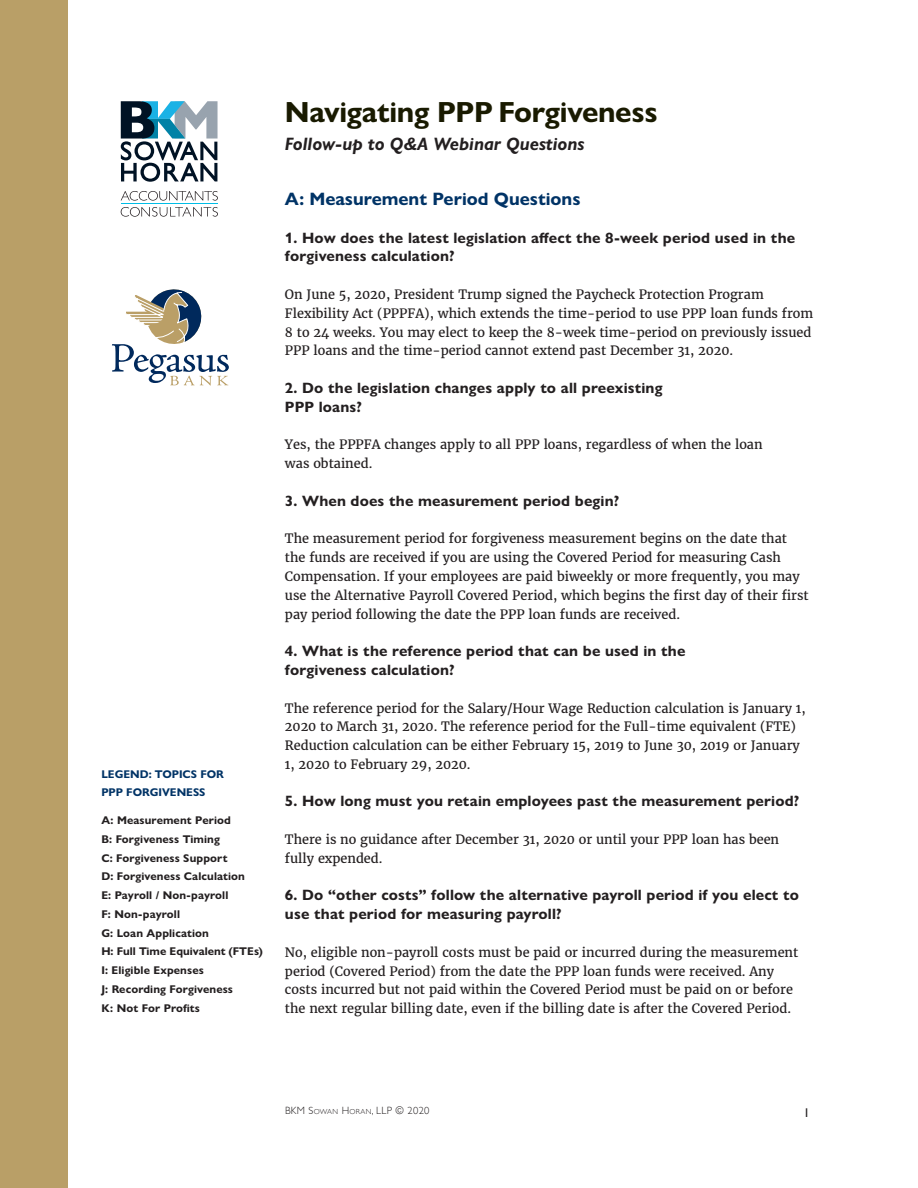
<style>
.page{position:relative;width:918px;height:1188px;background:#fff}
.page>*{position:absolute;margin:0;border:0;box-sizing:border-box;transform-origin:0 0}
.t1{font:700 29.25px "Gill Sans Nova";letter-spacing:-.01em;color:#191a00}
.t2{font:italic 700 18px "Gill Sans Nova";color:#231f20}
.t3{font:700 18px "Gill Sans Nova";color:#036}
.t4{font:700 15px/18.8px "Gill Sans Nova";letter-spacing:.01em;color:#231f20}
.t5{font:12.75px/18.8px "Merriweather";color:#231f20}
.t6{font:12.75px "Gill Sans";color:#231f20}
.t7{font:700 11.25px "Gill Sans Nova";letter-spacing:.01em;color:#231f20}
.t8{font:700 11.25px "Gill Sans Nova";color:#036}
.t9{font:300 10.5px "Gill Sans";letter-spacing:.03em;color:#231f20}
.s1{font-size:7.35px}
</style>
<div class="page">
<svg style="left:112px;top:289px;width:117px;height:97px"></svg>
<svg style="left:121px;top:207px;width:97px;height:10px"></svg>
<svg style="left:121px;top:191px;width:97px;height:10px"></svg>
<hr style="left:121px;top:203px;width:96px;height:1px;background:#00bde6">
<svg style="left:121px;top:101px;width:97px;height:81px"></svg>
<div style="left:0;top:0;width:68px;height:1188px;background:#b99f67"></div>
<p class="t8" style="left:101px;top:768px;width:124px">LEGEND: TOPICS FOR</p>
<p class="t8" style="left:101px;top:786px;width:106px">PPP FORGIVENESS</p>
<p class="t7" style="left:101px;top:813px;width:131px">A: Measurement Period</p>
<p class="t7" style="left:101px;top:832px;width:120px">B: Forgiveness Timing</p>
<p class="t7" style="left:101px;top:851px;width:128px">C: Forgiveness Support</p>
<p class="t7" style="left:101px;top:870px;width:145px">D: Forgiveness Calculation</p>
<p class="t7" style="left:101px;top:888px;width:128px">E: Payroll / Non-payroll</p>
<p class="t7" style="left:101px;top:907px;width:80px">F: Non-payroll</p>
<p class="t7" style="left:101px;top:926px;width:109px">G: Loan Application</p>
<p class="t7" style="left:101px;top:945px;width:163px">H: Full Time Equivalent (FTEs)</p>
<p class="t7" style="left:101px;top:963px;width:104px">I: Eligible Expenses</p>
<p class="t7" style="left:101px;top:982px;width:133px">J: Recording Forgiveness</p>
<p class="t7" style="left:101px;top:1001px;width:100px">K: Not For Profits</p>
<p class="t1" style="left:285px;top:94px;width:374px">Navigating PPP Forgiveness</p>
<p class="t2" style="left:285px;top:133px;width:301px">Follow-up to Q&amp;A Webinar Questions</p>
<p class="t3" style="left:285px;top:188px;width:297px">A: Measurement Period Questions</p>
<p class="t4" style="left:285px;top:228px;width:512px">1. How does the latest legislation affect the 8-week period used in the forgiveness calculation?</p>
<p class="t5" style="left:285px;top:285px;width:530px">On June 5, 2020, President Trump signed the Paycheck Protection Program Flexibility Act (PPPFA), which extends the time-period to use PPP loan funds from 8 to 24 weeks. You may elect to keep the 8-week time-period on previously issued PPP loans and the time-period cannot extend past December 31, 2020.</p>
<p class="t4" style="left:285px;top:378px;width:379px">2. Do the legislation changes apply to all preexisting<br>PPP loans?</p>
<p class="t5" style="left:285px;top:435px;width:479px">Yes, the PPPFA changes apply to all PPP loans, regardless of when the loan was obtained.</p>
<p class="t4" style="left:285px;top:491px;width:336px">3. When does the measurement period begin?</p>
<p class="t5" style="left:285px;top:529px;width:525px">The measurement period for forgiveness measurement begins on the date that the funds are received if you are using the Covered Period for measuring Cash Compensation. If your employees are paid biweekly or more frequently, you may use the Alternative Payroll Covered Period, which begins the first day of their first pay period following the date the PPP loan funds are received.</p>
<p class="t4" style="left:285px;top:642px;width:402px">4. What is the reference period that can be used in the forgiveness calculation?</p>
<p class="t5" style="left:285px;top:698px;width:522px">The reference period for the Salary/Hour Wage Reduction calculation is January 1, 2020 to March 31, 2020. The reference period for the Full-time equivalent (FTE)<br>Reduction calculation can be either February 15, 2019 to June 30, 2019 or January 1, 2020 to February 29, 2020.</p>
<p class="t4" style="left:285px;top:792px;width:516px">5. How long must you retain employees past the measurement period?</p>
<p class="t5" style="left:285px;top:830px;width:496px">There is no guidance after December 31, 2020 or until your PPP loan has been fully expended.</p>
<p class="t4" style="left:285px;top:886px;width:515px">6. Do “other costs” follow the alternative payroll period if you elect to use that period for measuring payroll?</p>
<p class="t5" style="left:285px;top:943px;width:515px">No, eligible non-payroll costs must be paid or incurred during the measurement period (Covered Period) from the date the PPP loan funds were received. Any costs incurred but not paid within the Covered Period must be paid on or before the next regular billing date, even if the billing date is after the Covered Period.</p>
<p class="t9" style="left:285px;top:1103px;width:146px">BKM S<span class="s1">OWAN</span> H<span class="s1">ORAN</span>, LLP © 2020</p>
<p class="t6" style="left:804px;top:1105px;width:8px">1</p>
</div>
